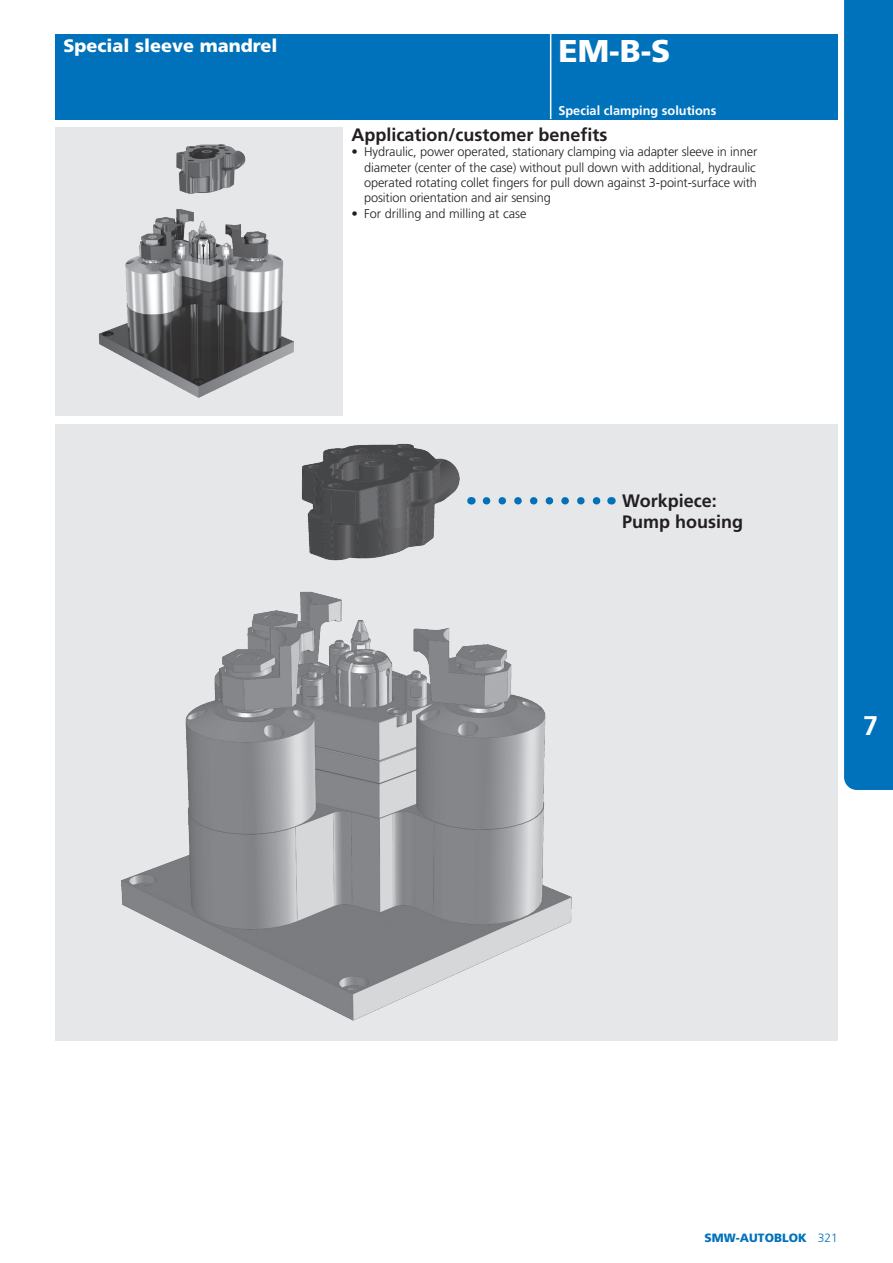
<style>
.page{position:relative;width:893px;height:1263px;background:#fff}
.page>*{position:absolute;margin:0;border:0;box-sizing:border-box;transform-origin:0 0}
.t1{font:900 31.5px "Frutiger LT Std";color:#fff}
.t2{font:700 27px "Frutiger LT Std";color:#fff}
.t3{font:700 18px/21.6px "Frutiger LT Std";color:#231f20}
.t4{font:900 18px "Frutiger LT Std";color:#fff}
.t5{font:300 12.75px/15.3px "Frutiger LT Std";letter-spacing:-.01em;color:#231f20;text-align:justify}
.t6{font:700 12.75px "Frutiger LT Std";color:#fff}
.t7{font:900 12px "Frutiger LT Std";color:#0072bc}
.s1{font-weight:300}
</style>
<div class="page">
<div style="left:55px;top:34px;width:783px;height:85px;background:#0072bc"></div>
<hr style="left:550px;top:34px;width:1px;height:85px;background:#fff">
<div style="left:55px;top:424px;width:783px;height:617px;background:#e6e7e9"></div>
<img style="left:121px;top:443px;width:495px;height:578px">
<div style="left:55px;top:128px;width:288px;height:288px;background:#e6e7e9"></div>
<img style="left:98px;top:144px;width:196px;height:254px">
<svg style="left:486px;top:497px;width:117px;height:7px"></svg>
<div style="left:844px;top:0;width:49px;height:790px;background:#0072bc"></div>
<p class="t4" style="left:64px;top:35px;width:215px">Special sleeve mandrel</p>
<p class="t1" style="left:558px;top:32px;width:113px">EM-B-S</p>
<p class="t6" style="left:558px;top:103px;width:159px">Special clamping solutions</p>
<p class="t3" style="left:351px;top:124px;width:258px">Application/customer benefits</p>
<p class="t5" style="left:364px;top:144px;width:395px;text-indent:-13px">• Hydraulic, power operated, stationary clamping via adapter sleeve in inner diameter (center of the case) without pull down with additional, hydraulic operated rotating collet fingers for pull down against 3-point-surface with position orientation and air sensing</p>
<p class="t5" style="left:351px;top:206px;width:176px">• For drilling and milling at case</p>
<p class="t3" style="left:622px;top:489px;width:122px">Workpiece:<br>Pump housing</p>
<h2 class="t2" style="left:863px;top:709px;width:17px">7</h2>
<p class="t7" style="left:705px;top:1231px;width:135px">SMW-AUTOBLOK <span class="s1">321</span></p>
</div>
